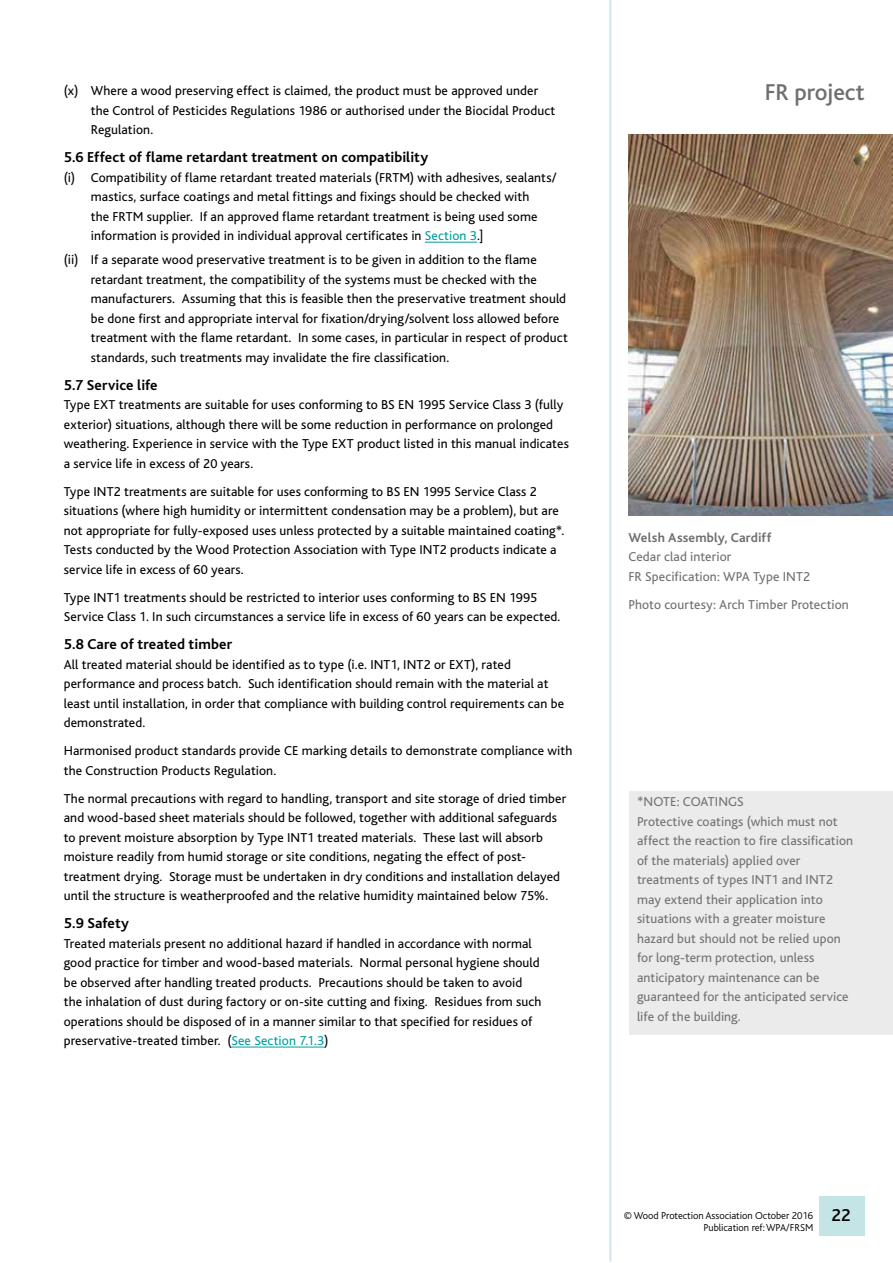
<style>
.page{position:relative;width:893px;height:1263px;background:#fff}
.page>*{position:absolute;margin:0;border:0;box-sizing:border-box;transform-origin:0 0}
.t1{font:500 24px "Bliss";letter-spacing:-.01em;color:#706f6f}
.t2{font:500 18px "Bliss";color:#000}
.t3{font:700 15px "Bliss";letter-spacing:.005em;color:#000}
.t4{font:13.5px/19.5px "Bliss";letter-spacing:.01em;color:#000}
.t5{font:13.5px/19.5px "Bliss";letter-spacing:.005em;color:#727271}
.t6{font:13.5px/19.5px "Bliss";letter-spacing:.01em;color:#706f6f}
.t7{font:700 13.5px "Bliss";letter-spacing:.01em;color:#706f6f}
.t8{font:300 10.5px/12.6px "Bliss";letter-spacing:-.005em;color:#000;text-align:right}
.s1{color:#009fa0}
</style>
<div class="page">
<div style="left:819px;top:1196px;width:46px;height:40px;background:#c5e4e5"></div>
<img style="left:628px;top:135px;width:265px;height:381px">
<div style="left:629px;top:791px;width:264px;height:243px;background:#ebebeb"></div>
<hr style="left:425px;top:242px;width:52px;height:1px;background:#009fa0">
<hr style="left:231px;top:1047px;width:93px;height:1px;background:#009fa0">
<hr style="left:609px;top:0;width:2px;height:1261px;background:#d2eaeb">
<p class="t4" style="left:91px;top:81px;width:466px;text-indent:-27px">(x) Where a wood preserving effect is claimed, the product must be approved under the Control of Pesticides Regulations 1986 or authorised under the Biocidal Product<br>Regulation.</p>
<p class="t3" style="left:64px;top:150px;width:366px">5.6 Effect of flame retardant treatment on compatibility</p>
<p class="t4" style="left:91px;top:168px;width:467px;text-indent:-27px">(i) Compatibility of flame retardant treated materials (FRTM) with adhesives, sealants/ mastics, surface coatings and metal fittings and fixings should be checked with<br>the FRTM supplier. If an approved flame retardant treatment is being used some information is provided in individual approval certificates in <span class="s1">Section 3</span>.]</p>
<p class="t4" style="left:91px;top:250px;width:479px;text-indent:-27px">(ii) If a separate wood preservative treatment is to be given in addition to the flame retardant treatment, the compatibility of the systems must be checked with the manufacturers. Assuming that this is feasible then the preservative treatment should be done first and appropriate interval for fixation/drying/solvent loss allowed before treatment with the flame retardant. In some cases, in particular in respect of product standards, such treatments may invalidate the fire classification.</p>
<p class="t3" style="left:64px;top:377px;width:95px">5.7 Service life</p>
<p class="t4" style="left:64px;top:395px;width:507px">Type EXT treatments are suitable for uses conforming to BS EN 1995 Service Class 3 (fully exterior) situations, although there will be some reduction in performance on prolonged weathering. Experience in service with the Type EXT product listed in this manual indicates a service life in excess of 20 years.</p>
<p class="t4" style="left:64px;top:482px;width:502px">Type INT2 treatments are suitable for uses conforming to BS EN 1995 Service Class 2 situations (where high humidity or intermittent condensation may be a problem), but are not appropriate for fully-exposed uses unless protected by a suitable maintained coating*.<br>Tests conducted by the Wood Protection Association with Type INT2 products indicate a service life in excess of 60 years.</p>
<p class="t4" style="left:64px;top:588px;width:498px">Type INT1 treatments should be restricted to interior uses conforming to BS EN 1995<br>Service Class 1. In such circumstances a service life in excess of 60 years can be expected.</p>
<p class="t3" style="left:64px;top:636px;width:170px">5.8 Care of treated timber</p>
<p class="t4" style="left:64px;top:655px;width:502px">All treated material should be identified as to type (i.e. INT1, INT2 or EXT), rated performance and process batch. Such identification should remain with the material at least until installation, in order that compliance with building control requirements can be demonstrated.</p>
<p class="t4" style="left:64px;top:741px;width:510px">Harmonised product standards provide CE marking details to demonstrate compliance with the Construction Products Regulation.</p>
<p class="t4" style="left:64px;top:789px;width:504px">The normal precautions with regard to handling, transport and site storage of dried timber and wood-based sheet materials should be followed, together with additional safeguards to prevent moisture absorption by Type INT1 treated materials. These last will absorb moisture readily from humid storage or site conditions, negating the effect of post&shy;treatment drying. Storage must be undertaken in dry conditions and installation delayed until the structure is weatherproofed and the relative humidity maintained below 75%.</p>
<p class="t3" style="left:64px;top:915px;width:67px">5.9 Safety</p>
<p class="t4" style="left:64px;top:934px;width:479px">Treated materials present no additional hazard if handled in accordance with normal good practice for timber and wood-based materials. Normal personal hygiene should be observed after handling treated products. Precautions should be taken to avoid the inhalation of dust during factory or on-site cutting and fixing. Residues from such operations should be disposed of in a manner similar to that specified for residues of preservative-treated timber. (<span class="s1">See Section 7.1.3</span>)</p>
<h1 class="t1" style="left:765px;top:80px;width:101px">FR project</h1>
<p class="t7" style="left:628px;top:530px;width:144px">Welsh Assembly, Cardiff</p>
<p class="t6" style="left:628px;top:548px;width:183px">Cedar clad interior<br>FR Specification: WPA Type INT2</p>
<p class="t6" style="left:628px;top:595px;width:222px">Photo courtesy: Arch Timber Protection</p>
<p class="t5" style="left:637px;top:792px;width:218px">*NOTE: COATINGS<br>Protective coatings (which must not affect the reaction to fire classification of the materials) applied over treatments of types INT1 and INT2 may extend their application into situations with a greater moisture hazard but should not be relied upon for long-term protection, unless anticipatory maintenance can be guaranteed for the anticipated service life of the building.</p>
<p class="t8" style="left:624px;top:1209px;width:191px">© Wood Protection Association October 2016<br>Publication ref: WPA/FRSM</p>
<h2 class="t2" style="left:831px;top:1206px;width:21px">22</h2>
</div>
